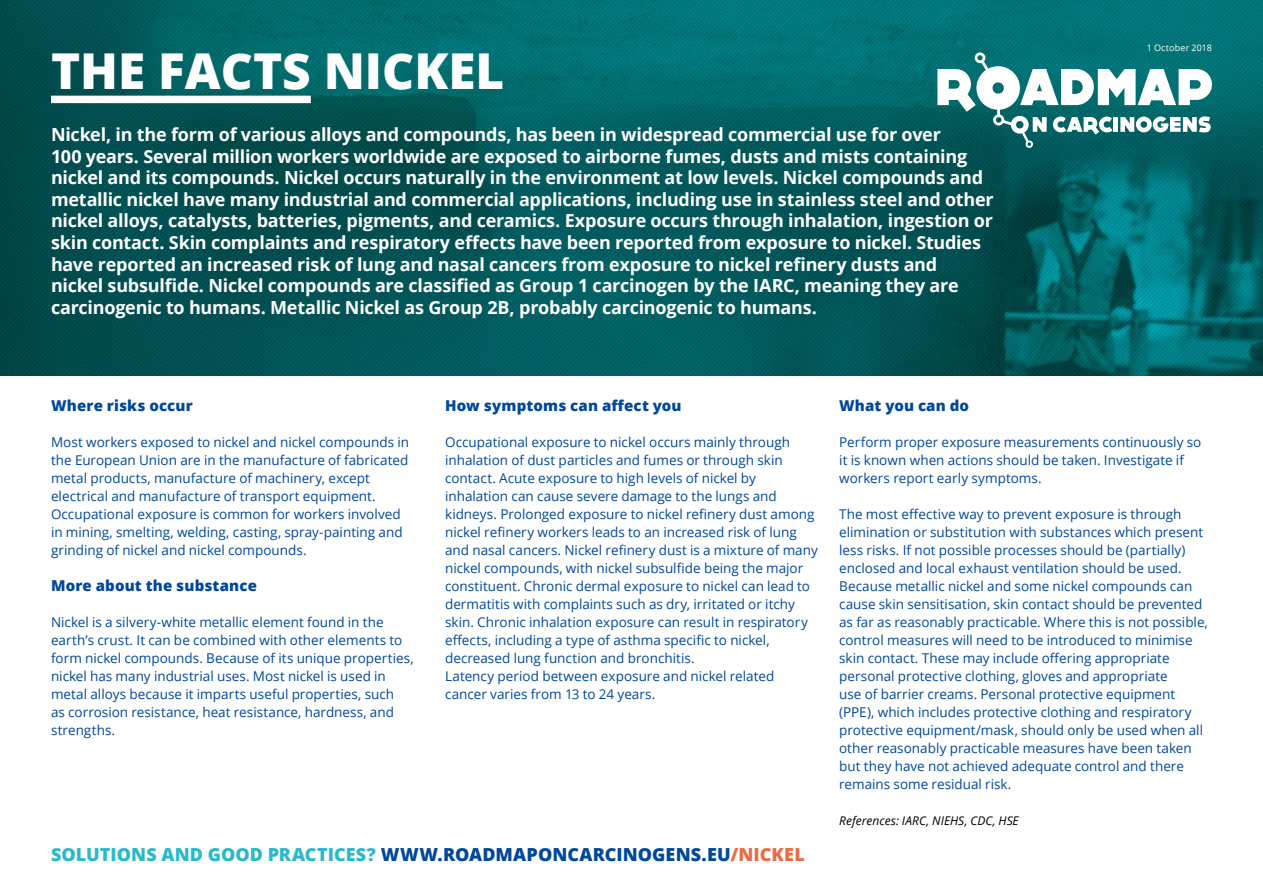
<style>
.page{position:relative;width:1263px;height:893px;background:#fff}
.page>*{position:absolute;margin:0;border:0;box-sizing:border-box;transform-origin:0 0}
.Titel_Cyrilisch{font:800 49.5px "Open Sans";color:#fff}
.Intro_wit{font:700 18px/21.6px "Open Sans";letter-spacing:-.015em;color:#fff}
.URL{font:800 18px "Open Sans";letter-spacing:.005em;color:#00489a}
.Kopje{font:800 15px "Open Sans";letter-spacing:.01em;color:#00489a}
.t1{font:13.5px/18px "Open Sans";color:#00489a}
.ref{font:italic 12px "Open Sans";letter-spacing:.005em;color:#000}
.t2{font:9px "Open Sans";letter-spacing:.015em;color:#fff}
.s1{color:#2ab8ca}
.s2{color:#ed6942}
</style>
<div class="page">
<img style="left:0;top:0;width:1263px;height:375px">
<div style="left:51px;top:96px;width:260px;height:7px;background:#fff"></div>
<svg style="left:937px;top:52px;width:275px;height:96px"></svg>
<p class="Titel_Cyrilisch" style="left:51px;top:33px;width:455px">THE FACTS NICKEL</p>
<p class="Intro_wit" style="left:51px;top:123px;width:944px">Nickel, in the form of various alloys and compounds, has been in widespread commercial use for over<br>100 years. Several million workers worldwide are exposed to airborne fumes, dusts and mists containing nickel and its compounds. Nickel occurs naturally in the environment at low levels. Nickel compounds and metallic nickel have many industrial and commercial applications, including use in stainless steel and other nickel alloys, catalysts, batteries, pigments, and ceramics. Exposure occurs through inhalation, ingestion or skin contact. Skin complaints and respiratory effects have been reported from exposure to nickel. Studies have reported an increased risk of lung and nasal cancers from exposure to nickel refinery dusts and nickel subsulfide. Nickel compounds are classified as Group 1 carcinogen by the IARC, meaning they are carcinogenic to humans. Metallic Nickel as Group 2B, probably carcinogenic to humans.</p>
<p class="t2" style="left:1147px;top:42px;width:67px">1 October 2018</p>
<p class="Kopje" style="left:51px;top:394px;width:143px">Where risks occur</p>
<p class="t1" style="left:51px;top:433px;width:359px">Most workers exposed to nickel and nickel compounds in the European Union are in the manufacture of fabricated metal products, manufacture of machinery, except electrical and manufacture of transport equipment.<br>Occupational exposure is common for workers involved in mining, smelting, welding, casting, spray-painting and grinding of nickel and nickel compounds.</p>
<p class="Kopje" style="left:51px;top:574px;width:207px">More about the substance</p>
<p class="t1" style="left:51px;top:613px;width:364px">Nickel is a silvery-white metallic element found in the earth’s crust. It can be combined with other elements to form nickel compounds. Because of its unique properties, nickel has many industrial uses. Most nickel is used in metal alloys because it imparts useful properties, such<br>as corrosion resistance, heat resistance, hardness, and strengths.</p>
<p class="Kopje" style="left:445px;top:394px;width:238px">How symptoms can affect you</p>
<p class="t1" style="left:445px;top:433px;width:374px">Occupational exposure to nickel occurs mainly through inhalation of dust particles and fumes or through skin contact. Acute exposure to high levels of nickel by inhalation can cause severe damage to the lungs and kidneys. Prolonged exposure to nickel refinery dust among nickel refinery workers leads to an increased risk of lung and nasal cancers. Nickel refinery dust is a mixture of many nickel compounds, with nickel subsulfide being the major constituent. Chronic dermal exposure to nickel can lead to dermatitis with complaints such as dry, irritated or itchy skin. Chronic inhalation exposure can result in respiratory effects, including a type of asthma specific to nickel, decreased lung function and bronchitis.</p>
<p class="t1" style="left:445px;top:667px;width:331px">Latency period between exposure and nickel related cancer varies from 13 to 24 years.</p>
<p class="URL" style="left:51px;top:841px;width:755px"><span class="s1">SOLUTIONS AND GOOD PRACTICES?</span> WWW.ROADMAPONCARCINOGENS.EU<span class="s2">/NICKEL</span></p>
<p class="Kopje" style="left:839px;top:394px;width:131px">What you can do</p>
<p class="t1" style="left:839px;top:433px;width:364px">Perform proper exposure measurements continuously so it is known when actions should be taken. Investigate if workers report early symptoms.</p>
<p class="t1" style="left:839px;top:505px;width:370px">The most effective way to prevent exposure is through elimination or substitution with substances which present less risks. If not possible processes should be (partially) enclosed and local exhaust ventilation should be used.<br>Because metallic nickel and some nickel compounds can cause skin sensitisation, skin contact should be prevented as far as reasonably practicable. Where this is not possible, control measures will need to be introduced to minimise skin contact. These may include offering appropriate personal protective clothing, gloves and appropriate<br>use of barrier creams. Personal protective equipment (PPE), which includes protective clothing and respiratory protective equipment/mask, should only be used when all other reasonably practicable measures have been taken but they have not achieved adequate control and there remains some residual risk.</p>
<p class="ref" style="left:839px;top:812px;width:181px">References: IARC, NIEHS, CDC, HSE</p>
</div>
